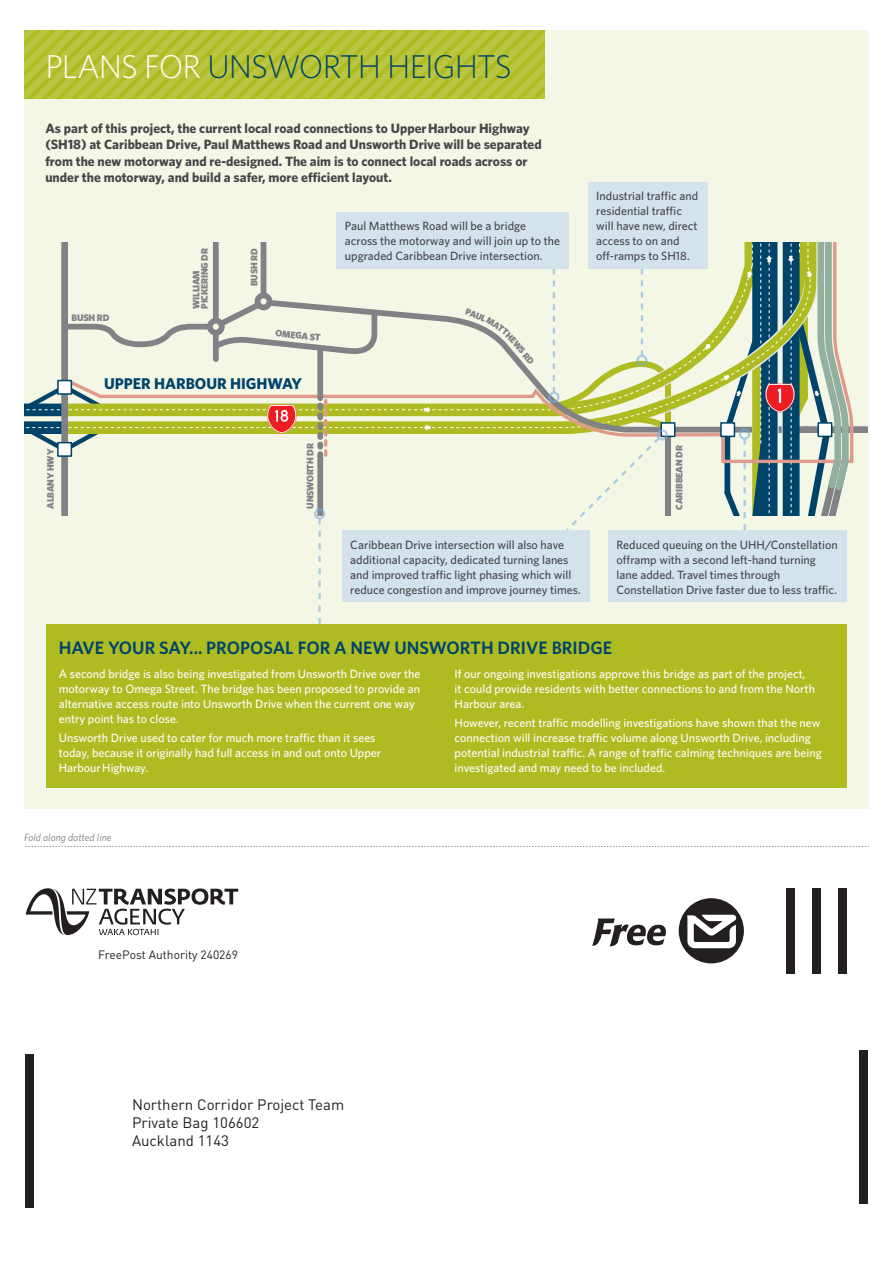
<style>
.page{position:relative;width:893px;height:1263px;background:#fff}
.page>*{position:absolute;margin:0;border:0;box-sizing:border-box;transform-origin:0 0}
.Heading{font:300 33px "Whitney";letter-spacing:-.035em;color:#00446a}
.Body{font:600 18px "Whitney";color:#00446a}
.t1{font:700 15.6px "Whitney";color:#00446a}
.t2{font:15px "DIN";color:#231f20}
.Body-2{font:700 13.5px/16.5px "Whitney";color:#454647}
.Body-3{font:500 12px/15px "Whitney";color:#fff}
.Body-4{font:500 12px/15px "Whitney";color:#454647}
.t3{font:12px "DIN";color:#231f20}
.Body-5{font:italic 10.5px "Whitney";color:#7d7f82}
.t4{font:900 9.45px/8.1px "Whitney";letter-spacing:-.02em;color:#808285}
.t5{font:900 9.15px "Whitney";color:#808285}
.s1{color:#fff}
</style>
<div class="page">
<div style="left:24px;top:30px;width:845px;height:778px;background:#f5f7e6"></div>
<svg style="left:26px;top:846px;width:843px;height:1px"></svg>
<svg style="left:26px;top:888px;width:212px;height:48px"></svg>
<div style="left:26px;top:1054px;width:8px;height:154px;background:#231f20"></div>
<div style="left:812px;top:888px;width:9px;height:85px;background:#231f20"></div>
<div style="left:838px;top:888px;width:8px;height:85px;background:#231f20"></div>
<div style="left:786px;top:888px;width:9px;height:85px;background:#231f20"></div>
<div style="left:679px;top:898px;width:65px;height:65px;background:#231f20;border-radius:50%"></div>
<svg style="left:687px;top:915px;width:50px;height:33px"></svg>
<svg style="left:592px;top:918px;width:74px;height:29px"></svg>
<div style="left:859px;top:1050px;width:8px;height:154px;background:#231f20"></div>
<svg style="left:24px;top:30px;width:520px;height:69px;background:#b5c134"></svg>
<div style="left:46px;top:624px;width:801px;height:164px;background:#aebc21"></div>
<div style="left:336px;top:212px;width:233px;height:57px;background:#d4e2ec"></div>
<div style="left:588px;top:182px;width:119px;height:87px;background:#d4e2ec"></div>
<svg style="left:24px;top:243px;width:843px;height:381px"></svg>
<p class="Heading" style="left:45px;top:44px;width:468px"><span class="s1">PLANS FOR</span> UNSWORTH HEIGHTS</p>
<p class="Body-2" style="left:45px;top:119px;width:498px">As part of this project, the current local road connections to Upper Harbour Highway (SH18) at Caribbean Drive, Paul Matthews Road and Unsworth Drive will be separated from the new motorway and re-designed. The aim is to connect local roads across or under the motorway, and build a safer, more efficient layout.</p>
<p class="t4" style="left:71px;top:313px;width:40px">BUSH RD</p>
<p class="t4" style="left:192px;top:309px;width:62px;rotate:-90deg">WILLIAM<br>PICKERING DR</p>
<p class="t4" style="left:250px;top:286px;width:40px;rotate:-90deg">BUSH RD</p>
<p class="t4" style="left:276px;top:329px;width:47px;rotate:6deg">OMEGA ST</p>
<p class="t1" style="left:104px;top:373px;width:199px">UPPER HARBOUR HIGHWAY</p>
<p class="Body-4" style="left:345px;top:218px;width:217px">Paul Matthews Road will be a bridge across the motorway and will join up to the upgraded Caribbean Drive intersection.</p>
<p class="t5" style="left:516px;top:334px;width:34px;rotate:50deg">EWS RD</p>
<p class="Body-4" style="left:596px;top:188px;width:104px">Industrial traffic and residential traffic will have new, direct access to on and off-ramps to SH18.</p>
<p class="t4" style="left:46px;top:509px;width:61px;rotate:-90deg">ALBANY HWY</p>
<p class="t4" style="left:306px;top:509px;width:67px;rotate:-90deg">UNSWORTH DR</p>
<p class="t4" style="left:675px;top:509px;width:66px;rotate:-90deg">CARIBBEAN DR</p>
<p class="Body-4" style="left:350px;top:537px;width:232px">Caribbean Drive intersection will also have additional capacity, dedicated turning lanes and improved traffic light phasing which will reduce congestion and improve journey times.</p>
<p class="Body-4" style="left:617px;top:537px;width:223px">Reduced queuing on the UHH/Constellation offramp with a second left-hand turning lane added. Travel times through Constellation Drive faster due to less traffic.</p>
<p class="Body" style="left:59px;top:636px;width:555px">HAVE YOUR SAY... PROPOSAL FOR A NEW UNSWORTH DRIVE BRIDGE</p>
<p class="Body-3" style="left:59px;top:666px;width:363px">A second bridge is also being investigated from Unsworth Drive over the motorway to Omega Street. The bridge has been proposed to provide an alternative access route into Unsworth Drive when the current one way entry point has to close.</p>
<p class="Body-3" style="left:59px;top:730px;width:324px">Unsworth Drive used to cater for much more traffic than it sees today, because it originally had full access in and out onto Upper<br>Harbour Highway.</p>
<p class="Body-3" style="left:455px;top:666px;width:362px">If our ongoing investigations approve this bridge as part of the project, it could provide residents with better connections to and from the North<br>Harbour area.</p>
<p class="Body-3" style="left:455px;top:715px;width:369px">However, recent traffic modelling investigations have shown that the new connection will increase traffic volume along Unsworth Drive, including potential industrial traffic. A range of traffic calming techniques are being investigated and may need to be included.</p>
<p class="Body-5" style="left:24px;top:830px;width:89px">Fold along dotted line</p>
<p class="t3" style="left:98px;top:948px;width:141px">FreePost Authority 240269</p>
<p class="t2" style="left:132px;top:1095px;width:214px">Northern Corridor Project Team</p>
<p class="t2" style="left:132px;top:1113px;width:129px">Private Bag 106602</p>
<p class="t2" style="left:132px;top:1131px;width:98px">Auckland 1143</p>
</div>
